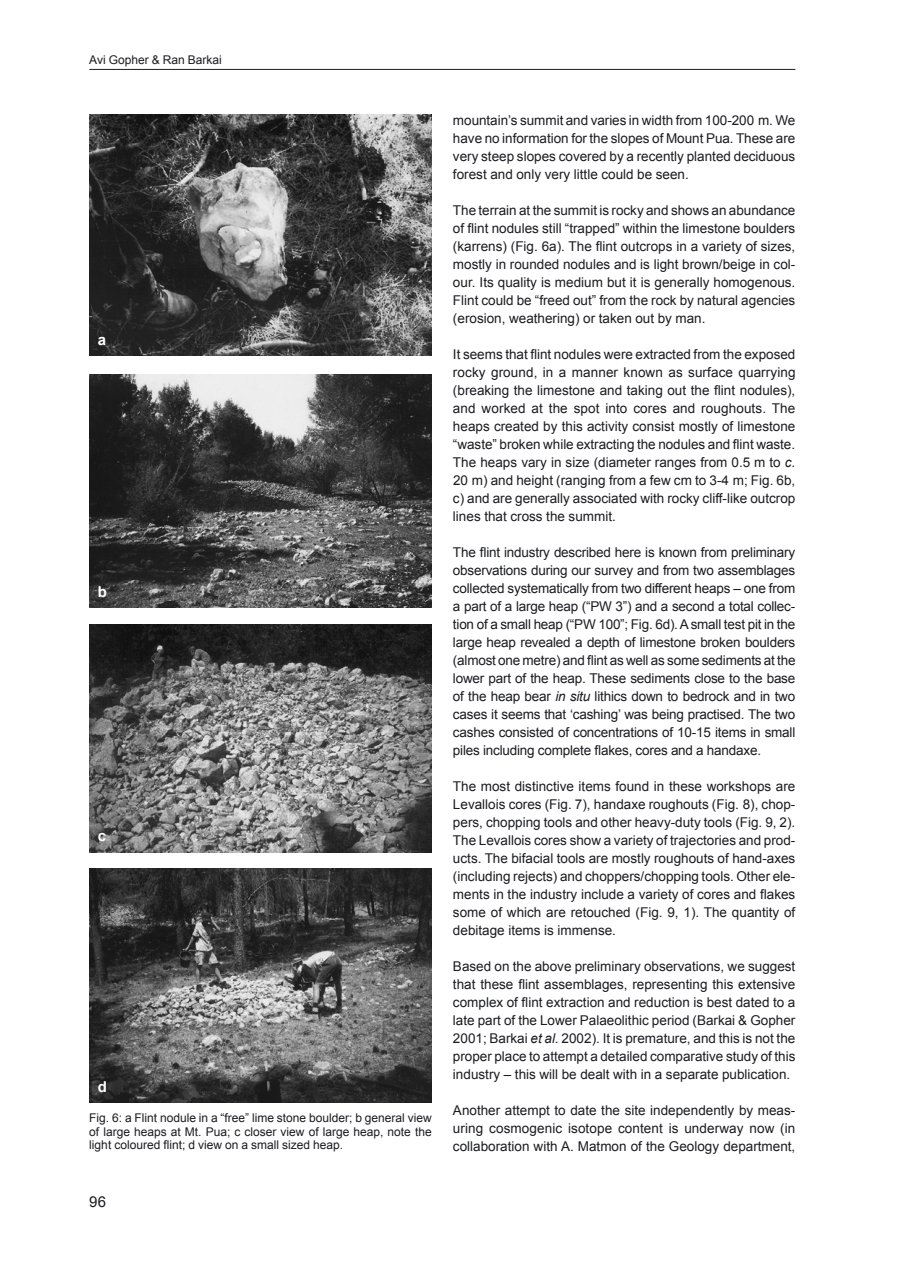
<style>
.page{position:relative;width:906px;height:1263px;background:#fff}
.page>*{position:absolute;margin:0;border:0;box-sizing:border-box;transform-origin:0 0}
.t1{font:700 15px "Arial";color:#fff}
.t2{font:15px "Arial";color:#1b1c20}
.t3{font:13.5px/18px "Arial";color:#1b1c20;text-align:justify}
.t4{font:12px/13.5px "Arial";color:#1b1c20;text-align:justify}
.s1{font-style:italic}
</style>
<div class="page">
<hr style="left:89px;top:69px;width:706px;height:1px;background:#1b1c20">
<img style="left:89px;top:115px;width:343px;height:241px">
<img style="left:89px;top:374px;width:343px;height:233px">
<img style="left:89px;top:869px;width:343px;height:234px">
<img style="left:89px;top:624px;width:343px;height:229px">
<p class="t4" style="left:89px;top:53px;width:134px">Avi Gopher &amp; Ran Barkai</p>
<p class="t1" style="left:98px;top:330px;width:10px">a</p>
<p class="t1" style="left:98px;top:582px;width:11px">b</p>
<p class="t1" style="left:98px;top:826px;width:10px">c</p>
<p class="t1" style="left:98px;top:1077px;width:11px">d</p>
<p class="t4" style="left:89px;top:1111px;width:344px">Fig. 6: a Flint nodule in a “free” lime stone boulder; b general view of large heaps at Mt. Pua; c closer view of large heap, note the light coloured flint; d view on a small sized heap.</p>
<p class="t2" style="left:89px;top:1192px;width:18px">96</p>
<p class="t3" style="left:453px;top:111px;width:344px">mountain’s summit and varies in width from 100-200 m. We have no information for the slopes of Mount Pua. These are very steep slopes covered by a recently planted deciduous forest and only very little could be seen.</p>
<p class="t3" style="left:453px;top:201px;width:344px">The terrain at the summit is rocky and shows an abundance of flint nodules still “trapped” within the limestone boulders (karrens) (Fig. 6a). The flint outcrops in a variety of sizes, mostly in rounded nodules and is light brown/beige in col&shy;our. Its quality is medium but it is generally homogenous.<br>Flint could be “freed out” from the rock by natural agencies (erosion, weathering) or taken out by man.</p>
<p class="t3" style="left:453px;top:345px;width:344px">It seems that flint nodules were extracted from the exposed rocky ground, in a manner known as surface quarrying (breaking the limestone and taking out the flint nodules), and worked at the spot into cores and roughouts. The heaps created by this activity consist mostly of limestone “waste” broken while extracting the nodules and flint waste.<br>The heaps vary in size (diameter ranges from 0.5 m to <span class="s1">c</span>.<br>20 m) and height (ranging from a few cm to 3-4 m; Fig. 6b, c) and are generally associated with rocky cliff-like outcrop lines that cross the summit.</p>
<p class="t3" style="left:453px;top:543px;width:344px">The flint industry described here is known from preliminary observations during our survey and from two assemblages collected systematically from two different heaps – one from a part of a large heap (“PW 3”) and a second a total collec&shy;tion of a small heap (“PW 100”; Fig. 6d). A small test pit in the large heap revealed a depth of limestone broken boulders (almost one metre) and flint as well as some sediments at the lower part of the heap. These sediments close to the base of the heap bear <span class="s1">in situ</span> lithics down to bedrock and in two cases it seems that ‘cashing’ was being practised. The two cashes consisted of concentrations of 10-15 items in small piles including complete flakes, cores and a handaxe.</p>
<p class="t3" style="left:453px;top:777px;width:344px">The most distinctive items found in these workshops are Levallois cores (Fig. 7), handaxe roughouts (Fig. 8), chop&shy;pers, chopping tools and other heavy-duty tools (Fig. 9, 2).<br>The Levallois cores show a variety of trajectories and prod&shy;ucts. The bifacial tools are mostly roughouts of hand-axes (including rejects) and choppers/chopping tools. Other ele&shy;ments in the industry include a variety of cores and flakes some of which are retouched (Fig. 9, 1). The quantity of debitage items is immense.</p>
<p class="t3" style="left:453px;top:957px;width:344px">Based on the above preliminary observations, we suggest that these flint assemblages, representing this extensive complex of flint extraction and reduction is best dated to a late part of the Lower Palaeolithic period (Barkai &amp; Gopher 2001; Barkai <span class="s1">et al.</span> 2002). It is premature, and this is not the proper place to attempt a detailed comparative study of this industry – this will be dealt with in a separate publication.</p>
<p class="t3" style="left:453px;top:1101px;width:344px">Another attempt to date the site independently by meas&shy;uring cosmogenic isotope content is underway now (in collaboration with A. Matmon of the Geology department,</p>
</div>
